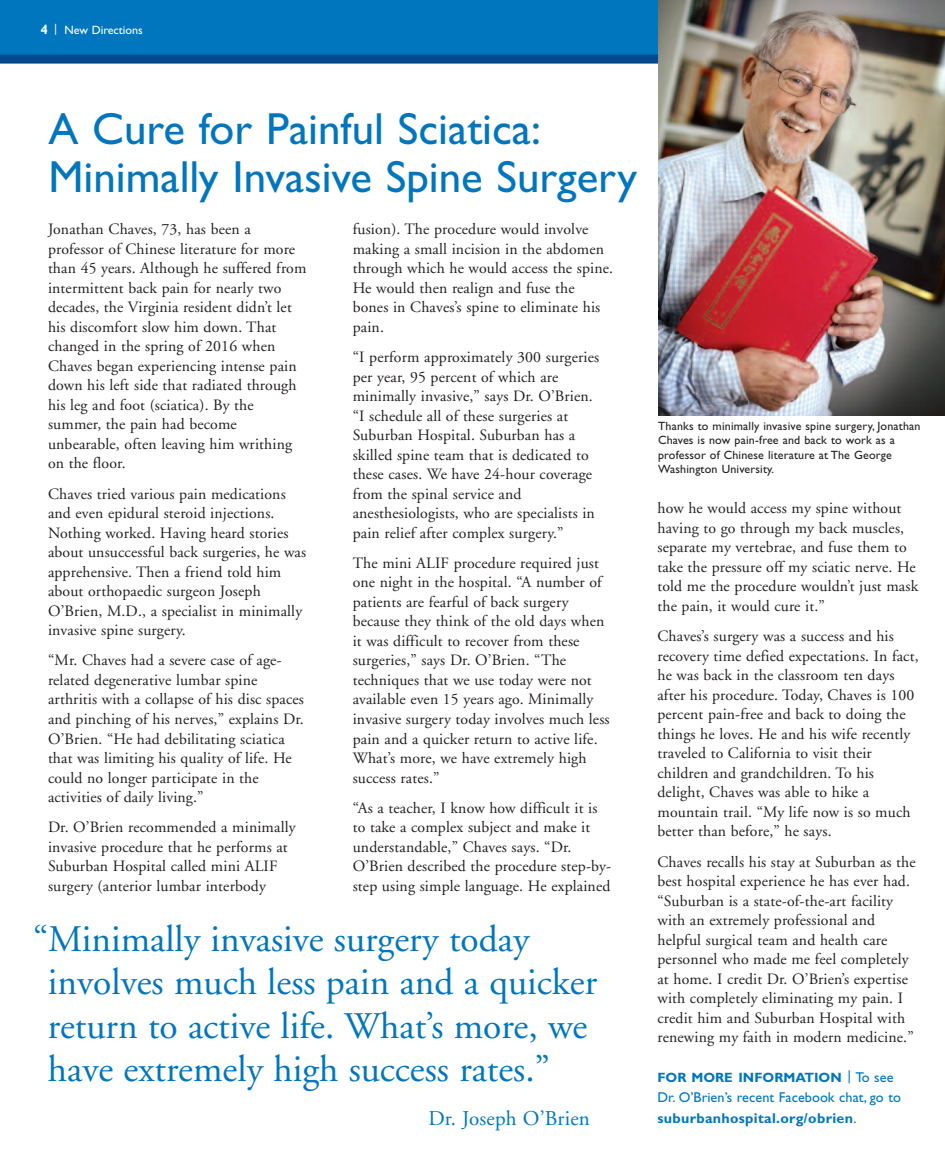
<style>
.page{position:relative;width:945px;height:1175px;background:#fff}
.page>*{position:absolute;margin:0;border:0;box-sizing:border-box;transform-origin:0 0}
.t1{font:45px/48px "Gill Alt One";color:#0076be}
.t2{font:37.5px/43.5px "Adobe Garamond";color:#0076be}
.t3{font:21px "Adobe Garamond";letter-spacing:.01em;color:#0076be}
.t4{font:15.75px/19.5px "Adobe Garamond";letter-spacing:.01em;color:#231f20}
.t5{font:14.25px/20.2px "Gill Alt One";letter-spacing:.005em;color:#0076be}
.t6{font:700 13.5px "Gill Alt One";color:#0076be}
.t7{font:12px/14.2px "Gill Alt One";letter-spacing:.015em;color:#231f20}
.t8{font:12px "Gill Alt One";color:#fff}
.s1{font-weight:700;font-size:13.5px}
.s2{font-weight:400;font-size:14.25px}
.s3{font-weight:700}
</style>
<div class="page">
<div style="left:0;top:0;width:945px;height:55px;background:#0076be"></div>
<div style="left:0;top:55px;width:945px;height:9px;background:#004a8d"></div>
<img style="left:658px;top:0;width:287px;height:416px">
<p class="t8" style="left:40px;top:25px;width:104px"><span class="s1">4</span> | New Directions</p>
<h1 class="t1" style="left:48px;top:109px;width:590px">A Cure for Painful Sciatica:<br>Minimally Invasive Spine Surgery</h1>
<p class="t4" style="left:48px;top:221px;width:260px">Jonathan Chaves, 73, has been a professor of Chinese literature for more than 45 years. Although he suffered from intermittent back pain for nearly two decades, the Virginia resident didn’t let his discomfort slow him down. That changed in the spring of 2016 when Chaves began experiencing intense pain down his left side that radiated through his leg and foot (sciatica). By the summer, the pain had become unbearable, often leaving him writhing on the floor.</p>
<p class="t4" style="left:48px;top:485px;width:260px">Chaves tried various pain medications and even epidural steroid injections.<br>Nothing worked. Having heard stories about unsuccessful back surgeries, he was apprehensive. Then a friend told him about orthopaedic surgeon Joseph O’Brien, M.D., a specialist in minimally invasive spine surgery.</p>
<p class="t4" style="left:48px;top:652px;width:258px">“Mr. Chaves had a severe case of age&shy;related degenerative lumbar spine arthritis with a collapse of his disc spaces and pinching of his nerves,” explains Dr.<br>O’Brien. “He had debilitating sciatica that was limiting his quality of life. He could no longer participate in the activities of daily living.”</p>
<p class="t4" style="left:48px;top:819px;width:249px">Dr. O’Brien recommended a minimally invasive procedure that he performs at Suburban Hospital called mini ALIF surgery (anterior lumbar interbody</p>
<p class="t4" style="left:353px;top:221px;width:262px">fusion). The procedure would involve making a small incision in the abdomen through which he would access the spine.<br>He would then realign and fuse the bones in Chaves’s spine to eliminate his pain.</p>
<p class="t4" style="left:353px;top:349px;width:248px">“I perform approximately 300 surgeries per year, 95 percent of which are minimally invasive,” says Dr. O’Brien. “I schedule all of these surgeries at Suburban Hospital. Suburban has a skilled spine team that is dedicated to these cases. We have 24-hour coverage from the spinal service and anesthesiologists, who are specialists in pain relief after complex surgery.”</p>
<p class="t4" style="left:353px;top:554px;width:258px">The mini ALIF procedure required just one night in the hospital. “A number of patients are fearful of back surgery because they think of the old days when it was difficult to recover from these surgeries,” says Dr. O’Brien. “The techniques that we use today were not available even 15 years ago. Minimally invasive surgery today involves much less pain and a quicker return to active life.<br>What’s more, we have extremely high success rates.”</p>
<p class="t4" style="left:353px;top:799px;width:260px">“As a teacher, I know how difficult it is to take a complex subject and make it understandable,” Chaves says. “Dr.<br>O’Brien described the procedure step-by&shy;step using simple language. He explained</p>
<h2 class="t2" style="left:48px;top:920px;width:551px;text-indent:-15px">“Minimally invasive surgery today involves much less pain and a quicker return to active life. What’s more, we have extremely high success rates.”</h2>
<h3 class="t3" style="left:429px;top:1109px;width:163px">Dr. Joseph O’Brien</h3>
<p class="t7" style="left:658px;top:420px;width:264px">Thanks to minimally invasive spine surgery, Jonathan Chaves is now pain-free and back to work as a professor of Chinese literature at The George Washington University.</p>
<p class="t4" style="left:657px;top:500px;width:262px">how he would access my spine without having to go through my back muscles, separate my vertebrae, and fuse them to take the pressure off my sciatic nerve. He told me the procedure wouldn’t just mask the pain, it would cure it.”</p>
<p class="t4" style="left:657px;top:628px;width:263px">Chaves’s surgery was a success and his recovery time defied expectations. In fact, he was back in the classroom ten days after his procedure. Today, Chaves is 100 percent pain-free and back to doing the things he loves. He and his wife recently traveled to California to visit their children and grandchildren. To his delight, Chaves was able to hike a mountain trail. “My life now is so much better than before,” he says.</p>
<p class="t4" style="left:657px;top:853px;width:260px">Chaves recalls his stay at Suburban as the best hospital experience he has ever had. “Suburban is a state-of-the-art facility with an extremely professional and helpful surgical team and health care personnel who made me feel completely at home. I credit Dr. O’Brien’s expertise with completely eliminating my pain. I credit him and Suburban Hospital with renewing my faith in modern medicine.”</p>
<p class="t6" style="left:657px;top:1072px;width:238px">FOR MORE INFORMATION <span class="s2">| To see</span></p>
<p class="t5" style="left:657px;top:1088px;width:245px">Dr. O’Brien’s recent Facebook chat, go to <span class="s3">suburbanhospital.org/obrien</span>.</p>
</div>
